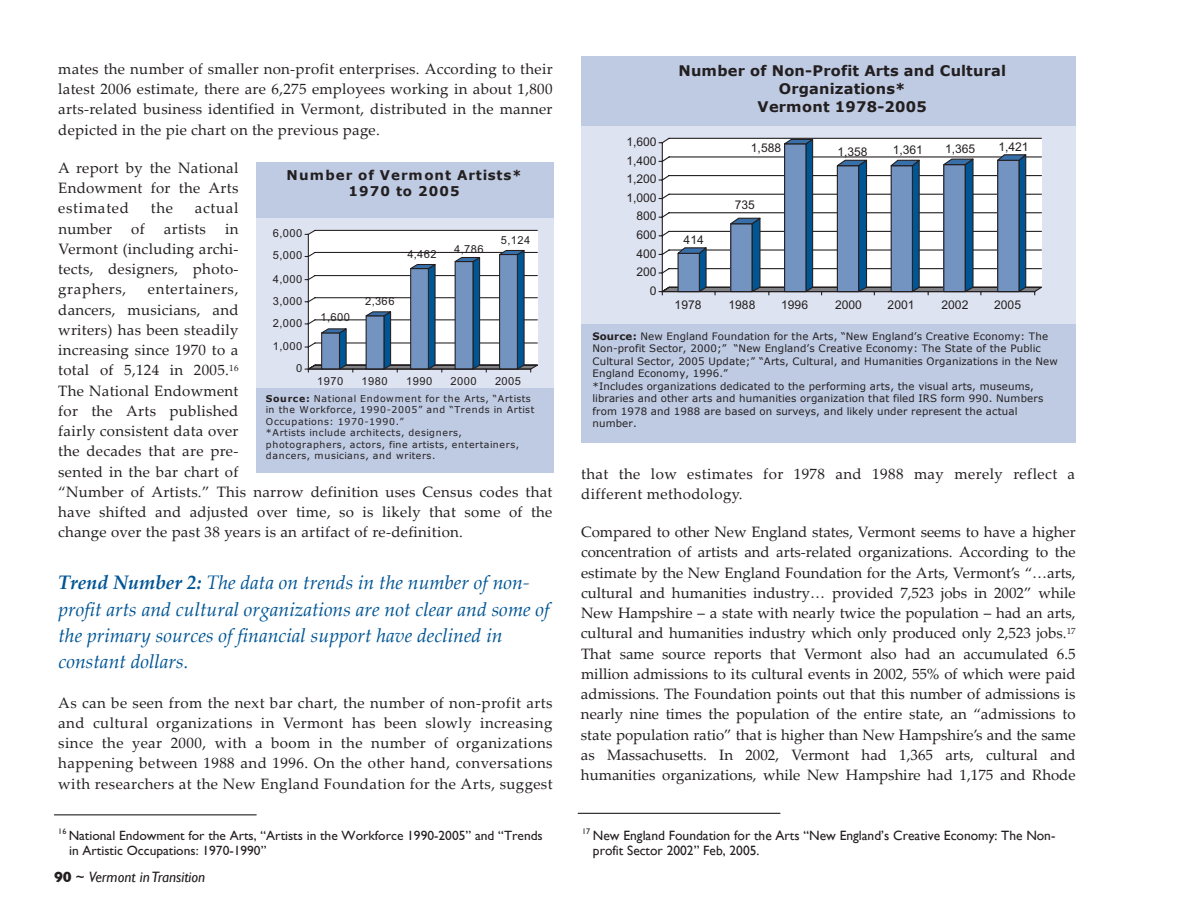
<style>
.page{position:relative;width:1188px;height:918px;background:#fff}
.page>*{position:absolute;margin:0;border:0;box-sizing:border-box;transform-origin:0 0}
.t1{font:italic 19.5px/26.2px "Palatino Linotype";color:#005595}
.t2{font:15px/20.2px "Palatino Linotype";letter-spacing:.02em;color:#231f20;text-align:justify}
.t3{font:italic 15px "Gill Sans";color:#231f20}
.t4{font:700 14.55px/17.7px "Verdana";letter-spacing:.015em;color:#231f20;text-align:center}
.t5{font:13.5px/15.6px "Gill Sans";color:#231f20}
.t6{font:700 13.5px/16px "Verdana";letter-spacing:.075em;color:#231f20;text-align:center}
.t7{font:12px "Arial";letter-spacing:.005em;color:#231f20}
.t8{font:11.1px "Arial";letter-spacing:.045em;color:#231f20}
.t9{font:10.2px/12.5px "Verdana";letter-spacing:.015em;color:#231f20}
.t10{font:9.45px/11.4px "Verdana";letter-spacing:.065em;color:#231f20}
.s1{font-weight:700}
.s2{font-weight:700;font-style:normal}
.s3{font-style:normal}
</style>
<div class="page">
<div style="left:582px;top:56px;width:494px;height:71px;background:#bfcbe3"></div>
<div style="left:582px;top:127px;width:494px;height:200px;background:#dde3f0"></div>
<svg style="left:659px;top:137px;width:382px;height:158px"></svg>
<div style="left:582px;top:325px;width:494px;height:118px;background:#bfcbe3"></div>
<div style="left:257px;top:162px;width:297px;height:60px;background:#bfcbe3"></div>
<div style="left:257px;top:218px;width:297px;height:182px;background:#dde3f0"></div>
<svg style="left:304px;top:229px;width:234px;height:143px"></svg>
<div style="left:257px;top:388px;width:297px;height:84px;background:#bfcbe3"></div>
<hr style="left:54px;top:814px;width:202px;height:1px;background:#231f20">
<hr style="left:578px;top:813px;width:202px;height:1px;background:#231f20">
<p class="t2" style="left:58px;top:58px;width:496px">mates the number of smaller non‐profit enterprises. According to their latest 2006 estimate, there are 6,275 employees working in about 1,800 arts‐related business identified in Vermont, distributed in the manner depicted in the pie chart on the previous page.</p>
<p class="t2" style="left:58px;top:157px;width:182px">A report by the National Endowment for the Arts estimated</p>
<p class="t6" style="left:286px;top:168px;width:237px">Number of Vermont Artists*<br>1970 to 2005</p>
<p class="t2" style="left:151px;top:198px;width:24px">the</p>
<p class="t2" style="left:195px;top:198px;width:45px">actual</p>
<p class="t2" style="left:58px;top:218px;width:55px">number</p>
<p class="t2" style="left:131px;top:218px;width:15px">of</p>
<p class="t2" style="left:164px;top:218px;width:43px">artists</p>
<p class="t2" style="left:58px;top:218px;width:182px;text-indent:167px">in Vermont (including archi‐ tects, designers, photo‐ graphers,</p>
<p class="t8" style="left:273px;top:227px;width:31px">6,000</p>
<p class="t8" style="left:501px;top:234px;width:31px">5,124</p>
<p class="t8" style="left:454px;top:243px;width:31px">4,786</p>
<p class="t8" style="left:407px;top:248px;width:31px">4,462</p>
<p class="t8" style="left:273px;top:249px;width:31px">5,000</p>
<p class="t8" style="left:273px;top:272px;width:31px">4,000</p>
<p class="t2" style="left:58px;top:279px;width:496px;text-align:left;text-indent:90px">entertainers,<br>dancers, musicians, and<br>writers) has been steadily<br>increasing since 1970 to a<br>total of 5,124 in 2005.<sup>16<br></sup>The National Endowment<br>for the Arts published<br>fairly consistent data over<br>the decades that are pre‐<br>sented in the bar chart of<br>“Number of Artists.” This narrow definition uses Census codes that have shifted and adjusted over time, so is likely that some of the change over the past 38 years is an artifact of re‐definition.</p>
<p class="t1" style="left:58px;top:569px;width:493px"><span class="s1">Trend Number 2:</span> The data on trends in the number of non‐ profit arts and cultural organizations are not clear and some of the primary sources of financial support have declined in constant dollars.</p>
<p class="t2" style="left:58px;top:692px;width:496px">As can be seen from the next bar chart, the number of non‐profit arts and cultural organizations in Vermont has been slowly increasing since the year 2000, with a boom in the number of organizations happening between 1988 and 1996. On the other hand, conversations with researchers at the New England Foundation for the Arts, suggest</p>
<p class="t8" style="left:365px;top:294px;width:31px">2,366</p>
<p class="t8" style="left:273px;top:294px;width:31px">3,000</p>
<p class="t8" style="left:321px;top:310px;width:31px">1,600</p>
<p class="t8" style="left:273px;top:316px;width:31px">2,000</p>
<p class="t8" style="left:273px;top:340px;width:31px">1,000</p>
<p class="t8" style="left:296px;top:362px;width:8px">0</p>
<p class="t8" style="left:317px;top:375px;width:28px">1970</p>
<p class="t8" style="left:362px;top:375px;width:28px">1980</p>
<p class="t8" style="left:406px;top:375px;width:28px">1990</p>
<p class="t8" style="left:450px;top:375px;width:28px">2000</p>
<p class="t8" style="left:495px;top:375px;width:28px">2005</p>
<p class="t10" style="left:266px;top:393px;width:270px"><span class="s1">Source:</span> National Endowment for the Arts, “Artists in the Workforce, 1990-2005” and “Trends in Artist Occupations: 1970-1990.”<br>*Artists include architects, designers, photographers, actors, fine artists, entertainers, dancers, musicians, and writers.</p>
<p class="t7" style="left:626px;top:135px;width:32px">1,600</p>
<p class="t7" style="left:626px;top:153px;width:32px">1,400</p>
<p class="t7" style="left:626px;top:172px;width:32px">1,200</p>
<p class="t7" style="left:626px;top:191px;width:32px">1,000</p>
<p class="t7" style="left:637px;top:209px;width:22px">800</p>
<p class="t7" style="left:637px;top:228px;width:22px">600</p>
<p class="t7" style="left:637px;top:247px;width:22px">400</p>
<p class="t7" style="left:637px;top:265px;width:22px">200</p>
<p class="t7" style="left:650px;top:284px;width:8px">0</p>
<p class="t4" style="left:678px;top:62px;width:329px">Number of Non-Profit Arts and Cultural<br>Organizations*<br>Vermont 1978-2005</p>
<p class="t7" style="left:751px;top:141px;width:32px">1,588</p>
<p class="t7" style="left:837px;top:145px;width:32px">1,358</p>
<p class="t7" style="left:893px;top:142px;width:32px">1,361</p>
<p class="t7" style="left:945px;top:142px;width:32px">1,365</p>
<p class="t7" style="left:998px;top:140px;width:32px">1,421</p>
<p class="t7" style="left:684px;top:233px;width:22px">414</p>
<p class="t7" style="left:735px;top:198px;width:22px">735</p>
<p class="t7" style="left:675px;top:298px;width:28px">1978</p>
<p class="t7" style="left:729px;top:298px;width:28px">1988</p>
<p class="t7" style="left:781px;top:298px;width:28px">1996</p>
<p class="t7" style="left:835px;top:298px;width:28px">2000</p>
<p class="t7" style="left:888px;top:298px;width:28px">2001</p>
<p class="t7" style="left:942px;top:298px;width:28px">2002</p>
<p class="t7" style="left:994px;top:298px;width:28px">2005</p>
<p class="t9" style="left:592px;top:330px;width:467px"><span class="s1">Source:</span> New England Foundation for the Arts, “New England’s Creative Economy: The Non-profit Sector, 2000;” “New England’s Creative Economy: The State of the Public Cultural Sector, 2005 Update;” “Arts, Cultural, and Humanities Organizations in the New England Economy, 1996.”<br>*Includes organizations dedicated to the performing arts, the visual arts, museums, libraries and other arts and humanities organization that filed IRS form 990. Numbers from 1978 and 1988 are based on surveys, and likely under represent the actual number.</p>
<p class="t2" style="left:581px;top:463px;width:496px">that the low estimates for 1978 and 1988 may merely reflect a different methodology.</p>
<p class="t2" style="left:581px;top:521px;width:496px">Compared to other New England states, Vermont seems to have a higher concentration of artists and arts‐related organizations. According to the estimate by the New England Foundation for the Arts, Vermont’s “…arts, cultural and humanities industry… provided 7,523 jobs in 2002” while New Hampshire – a state with nearly twice the population – had an arts, cultural and humanities industry which only produced only 2,523 jobs.<sup>17<br></sup>That same source reports that Vermont also had an accumulated 6.5 million admissions to its cultural events in 2002, 55% of which were paid admissions. The Foundation points out that this number of admissions is nearly nine times the population of the entire state, an “admissions to state population ratio” that is higher than New Hampshire’s and the same as Massachusetts. In 2002, Vermont had 1,365 arts, cultural and humanities organizations, while New Hampshire had 1,175 and Rhode</p>
<p class="t5" style="left:69px;top:828px;width:475px;text-indent:-11px"><sup>16</sup> National Endowment for the Arts, “Artists in the Workforce 1990-2005” and “Trends in Artistic Occupations: 1970-1990”</p>
<p class="t5" style="left:593px;top:828px;width:464px;text-indent:-11px"><sup>17</sup> New England Foundation for the Arts “New England’s Creative Economy: The Non&shy;profit Sector 2002” Feb, 2005.</p>
<p class="t3" style="left:54px;top:868px;width:153px"><span class="s2">90</span> <span class="s3">~</span> Vermont in Transition</p>
</div>
